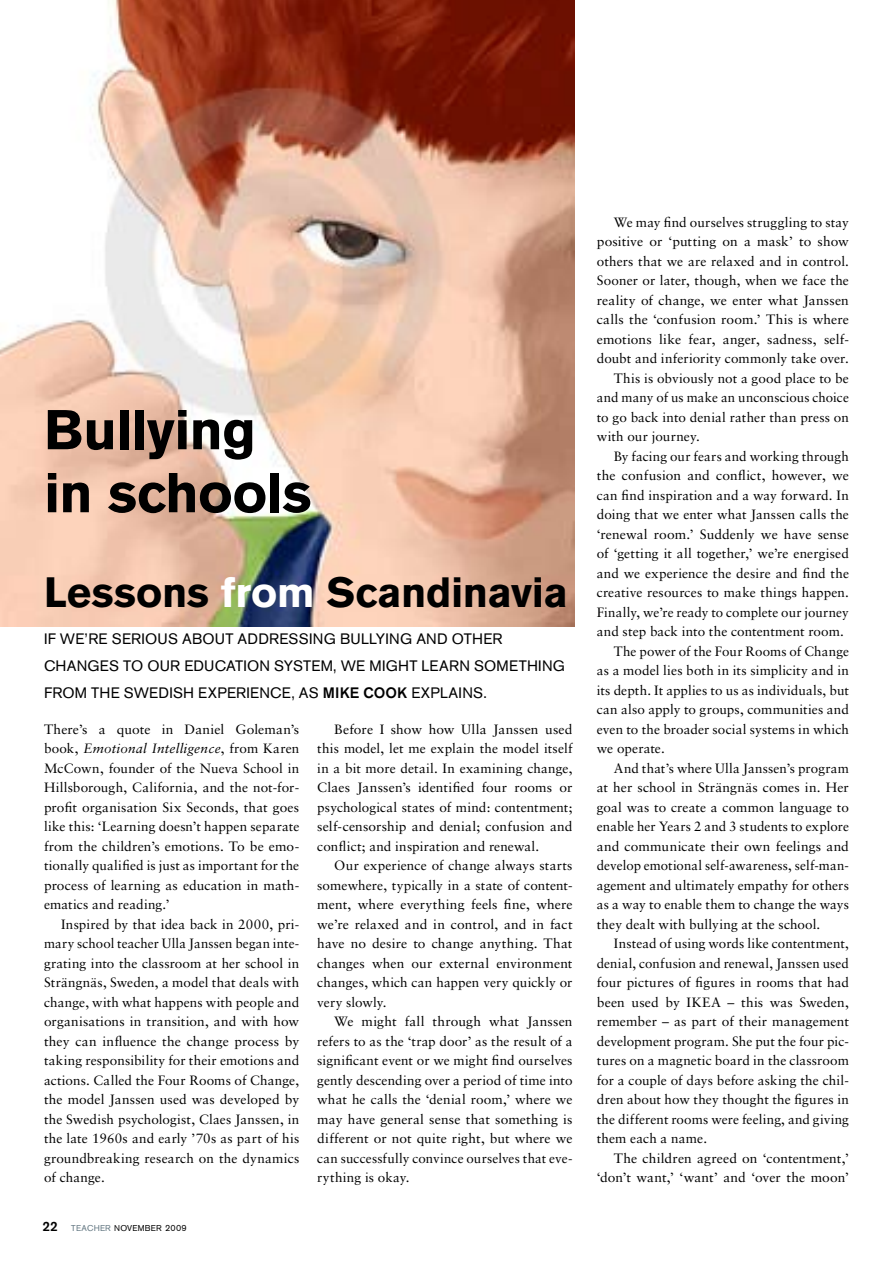
<style>
.page{position:relative;width:893px;height:1263px;background:#fff}
.page>*{position:absolute;margin:0;border:0;box-sizing:border-box;transform-origin:0 0}
.t1{font:700 55.5px/63px "Akzidenz Grotesk BE";letter-spacing:-.01em;color:#000}
.t2{font:700 42px "Akzidenz Grotesk BE";letter-spacing:-.005em;color:#000}
.t3{font:15px/27px "Akzidenz Grotesk BE";letter-spacing:.015em;color:#000}
.t4{font:13.5px/19.5px "Sabon";letter-spacing:.01em;color:#000;text-align:justify}
.t5{font:8.4px "Akzidenz Grotesk BE";letter-spacing:.025em;color:#000}
.s1{color:#fff}
.s2{font-weight:500}
.s3{font-style:italic}
.s4{font-weight:500;font-size:13.5px}
.s5{color:#647883}
.s6{font-size:9px}
</style>
<div class="page">
<img style="left:0;top:0;width:574px;height:626px">
<h1 class="t1" style="left:44px;top:399px;width:269px">Bullying in schools</h1>
<h2 class="t2" style="left:44px;top:568px;width:525px">Lessons <span class="s1">from</span> Scandinavia</h2>
<p class="t3" style="left:44px;top:625px;width:522px">IF WE’RE SERIOUS ABOUT ADDRESSING BULLYING AND OTHER<br>CHANGES TO OUR EDUCATION SYSTEM, WE MIGHT LEARN SOMETHING<br>FROM THE SWEDISH EXPERIENCE, AS <span class="s2">MIKE COOK</span> EXPLAINS.</p>
<p class="t4" style="left:44px;top:719px;width:257px">There’s a quote in Daniel Goleman’s book, <span class="s3">Emotional Intelligence</span>, from Karen McCown, founder of the Nueva School in Hillsborough, California, and the not-for&shy;profit organisation Six Seconds, that goes like this: ‘Learning doesn’t happen separate from the children’s emotions. To be emo&shy;tionally qualified is just as important for the process of learning as education in math&shy;ematics and reading.’</p>
<p class="t4" style="left:44px;top:914px;width:257px;text-indent:17px">Inspired by that idea back in 2000, pri&shy;mary school teacher Ulla Janssen began inte&shy;grating into the classroom at her school in Strängnäs, Sweden, a model that deals with change, with what happens with people and organisations in transition, and with how they can influence the change process by taking responsibility for their emotions and actions. Called the Four Rooms of Change, the model Janssen used was developed by the Swedish psychologist, Claes Janssen, in the late 1960s and early ’70s as part of his groundbreaking research on the dynamics of change.</p>
<p class="t5" style="left:43px;top:1223px;width:146px"><span class="s4">22</span> <span class="s5">TEACHER</span> NOVEMBER <span class="s6">2009</span></p>
<p class="t4" style="left:317px;top:719px;width:257px;text-indent:17px">Before I show how Ulla Janssen used this model, let me explain the model itself in a bit more detail. In examining change, Claes Janssen’s identified four rooms or psychological states of mind: contentment; self-censorship and denial; confusion and conflict; and inspiration and renewal.</p>
<p class="t4" style="left:317px;top:855px;width:257px;text-indent:17px">Our experience of change always starts somewhere, typically in a state of content&shy;ment, where everything feels fine, where we’re relaxed and in control, and in fact have no desire to change anything. That changes when our external environment changes, which can happen very quickly or very slowly.</p>
<p class="t4" style="left:317px;top:1011px;width:257px;text-indent:17px">We might fall through what Janssen refers to as the ‘trap door’ as the result of a significant event or we might find ourselves gently descending over a period of time into what he calls the ‘denial room,’ where we may have general sense that something is different or not quite right, but where we can successfully convince ourselves that eve&shy;rything is okay.</p>
<p class="t4" style="left:614px;top:212px;width:237px">We may find ourselves struggling to stay</p>
<p class="t4" style="left:597px;top:231px;width:254px">positive or ‘putting on a mask’ to show</p>
<p class="t4" style="left:597px;top:251px;width:254px">others that we are relaxed and in control.</p>
<p class="t4" style="left:597px;top:270px;width:254px">Sooner or later, though, when we face the</p>
<p class="t4" style="left:597px;top:290px;width:254px">reality of change, we enter what Janssen</p>
<p class="t4" style="left:597px;top:309px;width:254px">calls the ‘confusion room.’ This is where</p>
<p class="t4" style="left:597px;top:329px;width:254px">emotions like fear, anger, sadness, self-</p>
<p class="t4" style="left:597px;top:348px;width:254px">doubt and inferiority commonly take over.</p>
<p class="t4" style="left:614px;top:368px;width:237px">This is obviously not a good place to be</p>
<p class="t4" style="left:597px;top:387px;width:254px">and many of us make an unconscious choice</p>
<p class="t4" style="left:597px;top:407px;width:254px">to go back into denial rather than press on</p>
<p class="t4" style="left:597px;top:426px;width:104px">with our journey.</p>
<p class="t4" style="left:614px;top:446px;width:237px">By facing our fears and working through</p>
<p class="t4" style="left:597px;top:465px;width:254px">the confusion and conflict, however, we</p>
<p class="t4" style="left:597px;top:485px;width:254px">can find inspiration and a way forward. In</p>
<p class="t4" style="left:597px;top:504px;width:254px">doing that we enter what Janssen calls the</p>
<p class="t4" style="left:597px;top:524px;width:254px">‘renewal room.’ Suddenly we have sense</p>
<p class="t4" style="left:597px;top:543px;width:254px">of ‘getting it all together,’ we’re energised</p>
<p class="t4" style="left:597px;top:563px;width:254px">and we experience the desire and find the</p>
<p class="t4" style="left:597px;top:582px;width:254px">creative resources to make things happen.</p>
<p class="t4" style="left:597px;top:602px;width:254px">Finally, we’re ready to complete our journey</p>
<p class="t4" style="left:597px;top:621px;width:249px">and step back into the contentment room.</p>
<p class="t4" style="left:614px;top:641px;width:237px">The power of the Four Rooms of Change</p>
<p class="t4" style="left:597px;top:660px;width:254px">as a model lies both in its simplicity and in</p>
<p class="t4" style="left:597px;top:680px;width:254px">its depth. It applies to us as individuals, but</p>
<p class="t4" style="left:597px;top:699px;width:254px">can also apply to groups, communities and</p>
<p class="t4" style="left:597px;top:719px;width:254px">even to the broader social systems in which</p>
<p class="t4" style="left:597px;top:738px;width:69px">we operate.</p>
<p class="t4" style="left:614px;top:758px;width:237px">And that’s where Ulla Janssen’s program</p>
<p class="t4" style="left:597px;top:777px;width:254px">at her school in Strängnäs comes in. Her</p>
<p class="t4" style="left:597px;top:797px;width:254px">goal was to create a common language to</p>
<p class="t4" style="left:597px;top:816px;width:254px">enable her Years 2 and 3 students to explore</p>
<p class="t4" style="left:597px;top:836px;width:254px">and communicate their own feelings and</p>
<p class="t4" style="left:597px;top:855px;width:254px">develop emotional self-awareness, self-man-</p>
<p class="t4" style="left:597px;top:875px;width:254px">agement and ultimately empathy for others</p>
<p class="t4" style="left:597px;top:894px;width:254px">as a way to enable them to change the ways</p>
<p class="t4" style="left:597px;top:914px;width:225px">they dealt with bullying at the school.</p>
<p class="t4" style="left:614px;top:933px;width:237px">Instead of using words like contentment,</p>
<p class="t4" style="left:597px;top:953px;width:254px">denial, confusion and renewal, Janssen used</p>
<p class="t4" style="left:597px;top:972px;width:254px">four pictures of figures in rooms that had</p>
<p class="t4" style="left:597px;top:992px;width:254px">been used by IKEA – this was Sweden,</p>
<p class="t4" style="left:597px;top:1011px;width:254px">remember – as part of their management</p>
<p class="t4" style="left:597px;top:1031px;width:254px">development program. She put the four pic-</p>
<p class="t4" style="left:597px;top:1050px;width:254px">tures on a magnetic board in the classroom</p>
<p class="t4" style="left:597px;top:1070px;width:254px">for a couple of days before asking the chil-</p>
<p class="t4" style="left:597px;top:1089px;width:254px">dren about how they thought the figures in</p>
<p class="t4" style="left:597px;top:1109px;width:254px">the different rooms were feeling, and giving</p>
<p class="t4" style="left:597px;top:1128px;width:112px">them each a name.</p>
<p class="t4" style="left:614px;top:1148px;width:237px">The children agreed on ‘contentment,’</p>
<p class="t4" style="left:597px;top:1167px;width:254px">‘don’t want,’ ‘want’ and ‘over the moon’</p>
</div>
